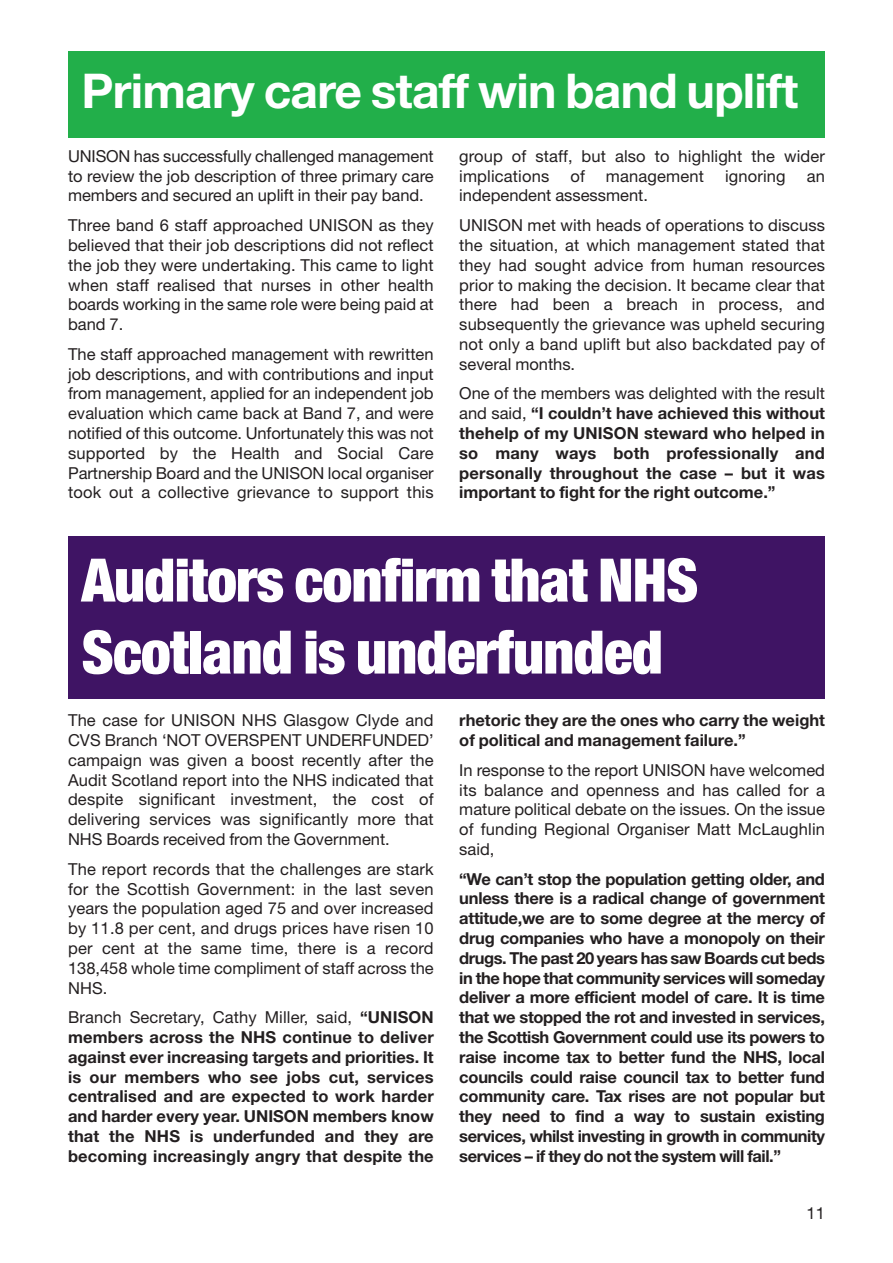
<style>
.page{position:relative;width:893px;height:1263px;background:#fff}
.page>*{position:absolute;margin:0;border:0;box-sizing:border-box;transform-origin:0 0}
.t1{font:900 condensed 60px/72px "Helvetica Neue";letter-spacing:-.015em;color:#fff}
.t2{font:700 48px "Helvetica Neue";letter-spacing:-.015em;color:#fff}
.t3{font:16.5px/19.8px "Helvetica Neue";letter-spacing:.005em;color:#231f20;text-align:justify}
.t4{font:700 16.5px/19.8px "Helvetica Neue";color:#231f20;text-align:justify}
.s1{font-weight:400}
</style>
<div class="page">
<div style="left:68px;top:51px;width:757px;height:86px;background:#22af4a"></div>
<div style="left:68px;top:536px;width:757px;height:163px;background:#3f1464"></div>
<h2 class="t2" style="left:82px;top:74px;width:718px">Primary care staff win band uplift</h2>
<p class="t3" style="left:68px;top:148px;width:367px">UNISON has successfully challenged management to review the job description of three primary care members and secured an uplift in their pay band.</p>
<p class="t3" style="left:68px;top:217px;width:367px">Three band 6 staff approached UNISON as they believed that their job descriptions did not reflect the job they were undertaking. This came to light when staff realised that nurses in other health boards working in the same role were being paid at band 7.</p>
<p class="t3" style="left:68px;top:346px;width:367px">The staff approached management with rewritten job descriptions, and with contributions and input from management, applied for an independent job evaluation which came back at Band 7, and were notified of this outcome. Unfortunately this was not supported by the Health and Social Care Partnership Board and the UNISON local organiser took out a collective grievance to support this</p>
<p class="t3" style="left:459px;top:148px;width:367px">group of staff, but also to highlight the wider implications</p>
<p class="t3" style="left:570px;top:167px;width:16px">of</p>
<p class="t3" style="left:606px;top:167px;width:100px">management</p>
<p class="t3" style="left:725px;top:167px;width:62px">ignoring</p>
<p class="t3" style="left:807px;top:167px;width:20px">an</p>
<p class="t3" style="left:459px;top:182px;width:367px;line-height:29.7px">independent assessment.<br>UNISON met with heads of operations to discuss</p>
<p class="t3" style="left:459px;top:237px;width:367px">the situation, at which management stated that they had sought advice from human resources prior to making the decision. It became clear that there had been a breach in process, and subsequently the grievance was upheld securing not only a band uplift but also backdated pay of several months.</p>
<p class="t4" style="left:459px;top:385px;width:367px"><span class="s1">One of the members was delighted with the result and said,</span> “I couldn’t have achieved this without thehelp of my UNISON steward who helped in so many ways both professionally and personally throughout the case – but it was important to fight for the right outcome.”</p>
<h1 class="t1" style="left:82px;top:549px;width:618px">Auditors confirm that NHS<br>Scotland is underfunded</h1>
<p class="t3" style="left:68px;top:712px;width:367px">The case for UNISON NHS Glasgow Clyde and CVS Branch ‘NOT OVERSPENT UNDERFUNDED’ campaign was given a boost recently after the Audit Scotland report into the NHS indicated that despite significant investment, the cost of delivering services was significantly more that NHS Boards received from the Government.</p>
<p class="t3" style="left:68px;top:860px;width:367px">The report records that the challenges are stark for the Scottish Government: in the last seven years the population aged 75 and over increased by 11.8 per cent, and drugs prices have risen 10 per cent at the same time, there is a record 138,458 whole time compliment of staff across the NHS.</p>
<p class="t4" style="left:68px;top:1009px;width:367px"><span class="s1">Branch Secretary, Cathy Miller, said,</span> “UNISON members across the NHS continue to deliver against ever increasing targets and priorities. It is our members who see jobs cut, services centralised and are expected to work harder and harder every year. UNISON members know that the NHS is underfunded and they are becoming increasingly angry that despite the</p>
<p class="t4" style="left:459px;top:712px;width:367px">rhetoric they are the ones who carry the weight of political and management failure.”</p>
<p class="t3" style="left:459px;top:761px;width:367px">In response to the report UNISON have welcomed its balance and openness and has called for a mature political debate on the issues. On the issue of funding Regional Organiser Matt McLaughlin said,</p>
<p class="t4" style="left:459px;top:870px;width:367px">“We can’t stop the population getting older, and unless there is a radical change of government attitude,we are to some degree at the mercy of drug companies who have a monopoly on their drugs. The past 20 years has saw Boards cut beds in the hope that community services will someday deliver a more efficient model of care. It is time that we stopped the rot and invested in services, the Scottish Government could use its powers to raise income tax to better fund the NHS, local councils could raise council tax to better fund community care. Tax rises are not popular but they need to find a way to sustain existing services, whilst investing in growth in community services – if they do not the system will fail.”</p>
<p class="t3" style="left:807px;top:1205px;width:20px">11</p>
</div>
